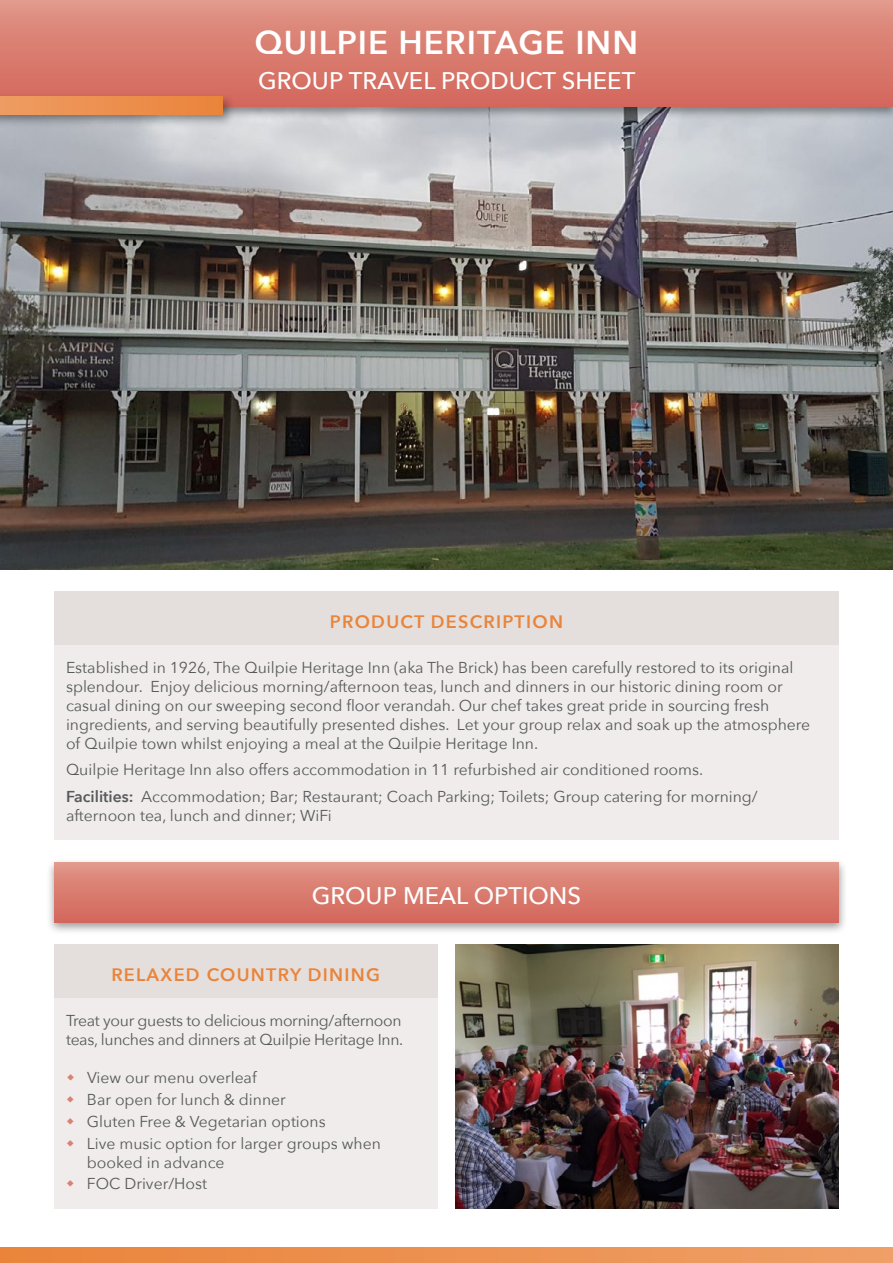
<style>
.page{position:relative;width:893px;height:1263px;background:#fff}
.page>*{position:absolute;margin:0;border:0;box-sizing:border-box;transform-origin:0 0}
.t1{font:600 33px "Avenir Next";letter-spacing:.03em;color:#fff}
.t2{font:500 24px "Avenir Next";color:#fff}
.t3{font:600 18px "Avenir Next";letter-spacing:.07em;color:#ea843b}
.t4{font:15.75px/18.9px "Avenir Next";color:#58595b}
.t5{font:15.75px/18.9px "Avenir Next";letter-spacing:-.02em;color:#58595b}
.s1{font-weight:600}
</style>
<div class="page">
<div style="left:54px;top:944px;width:383px;height:54px;background:#e4dfdd"></div>
<img style="left:0;top:120px;width:893px;height:449px">
<div style="left:0;top:0;width:893px;height:120px;background:#000;opacity:.4"></div>
<div style="left:0;top:0;width:893px;height:107px;background:linear-gradient(to bottom,#e09688,#d3645a)"></div>
<div style="left:54px;top:591px;width:785px;height:54px;background:#e4dfdd"></div>
<div style="left:54px;top:645px;width:785px;height:195px;background:#efeceb"></div>
<div style="left:0;top:92px;width:235px;height:36px;background:#000;opacity:.35"></div>
<div style="left:0;top:97px;width:222px;height:18px;background:linear-gradient(to right,#ee9c62,#ea843b)"></div>
<div style="left:45px;top:858px;width:802px;height:77px;background:#000;opacity:.4"></div>
<div style="left:54px;top:862px;width:785px;height:60px;background:linear-gradient(to bottom,#e09788,#d3665c)"></div>
<div style="left:54px;top:998px;width:383px;height:211px;background:#efeceb"></div>
<img style="left:455px;top:944px;width:384px;height:265px">
<div style="left:0;top:1247px;width:893px;height:16px;background:linear-gradient(to right,#ea843b,#ef9f67)"></div>
<h1 class="t1" style="left:255px;top:14px;width:385px">QUILPIE HERITAGE INN</h1>
<h2 class="t2" style="left:258px;top:60px;width:379px">GROUP TRAVEL PRODUCT SHEET</h2>
<p class="t3" style="left:330px;top:606px;width:235px">PRODUCT DESCRIPTION</p>
<p class="t4" style="left:66px;top:658px;width:746px">Established in 1926, The Quilpie Heritage Inn (aka The Brick) has been carefully restored to its original splendour. Enjoy delicious morning/afternoon teas, lunch and dinners in our historic dining room or casual dining on our sweeping second floor verandah. Our chef takes great pride in sourcing fresh ingredients, and serving beautifully presented dishes. Let your group relax and soak up the atmosphere of Quilpie town whilst enjoying a meal at the Quilpie Heritage Inn.</p>
<p class="t4" style="left:66px;top:756px;width:693px;line-height:26.4px">Quilpie Heritage Inn also offers accommodation in 11 refurbished air conditioned rooms.<br><span class="s1">Facilities:</span> Accommodation; Bar; Restaurant; Coach Parking; Toilets; Group catering for morning/</p>
<p class="t4" style="left:66px;top:805px;width:267px">afternoon tea, lunch and dinner; WiFi</p>
<h2 class="t2" style="left:312px;top:875px;width:271px">GROUP MEAL OPTIONS</h2>
<p class="t3" style="left:111px;top:959px;width:270px">RELAXED COUNTRY DINING</p>
<p class="t5" style="left:66px;top:1011px;width:339px">Treat your guests to delicious morning/afternoon teas, lunches and dinners at Quilpie Heritage Inn.</p>
<p class="t4" style="left:87px;top:1066px;width:296px;line-height:21.9px">View our menu overleaf<br>Bar open for lunch &amp; dinner<br>Gluten Free &amp; Vegetarian options<br>Live music option for larger groups when</p>
<p class="t4" style="left:87px;top:1150px;width:139px;line-height:21.9px">booked in advance<br>FOC Driver/Host</p>
</div>
